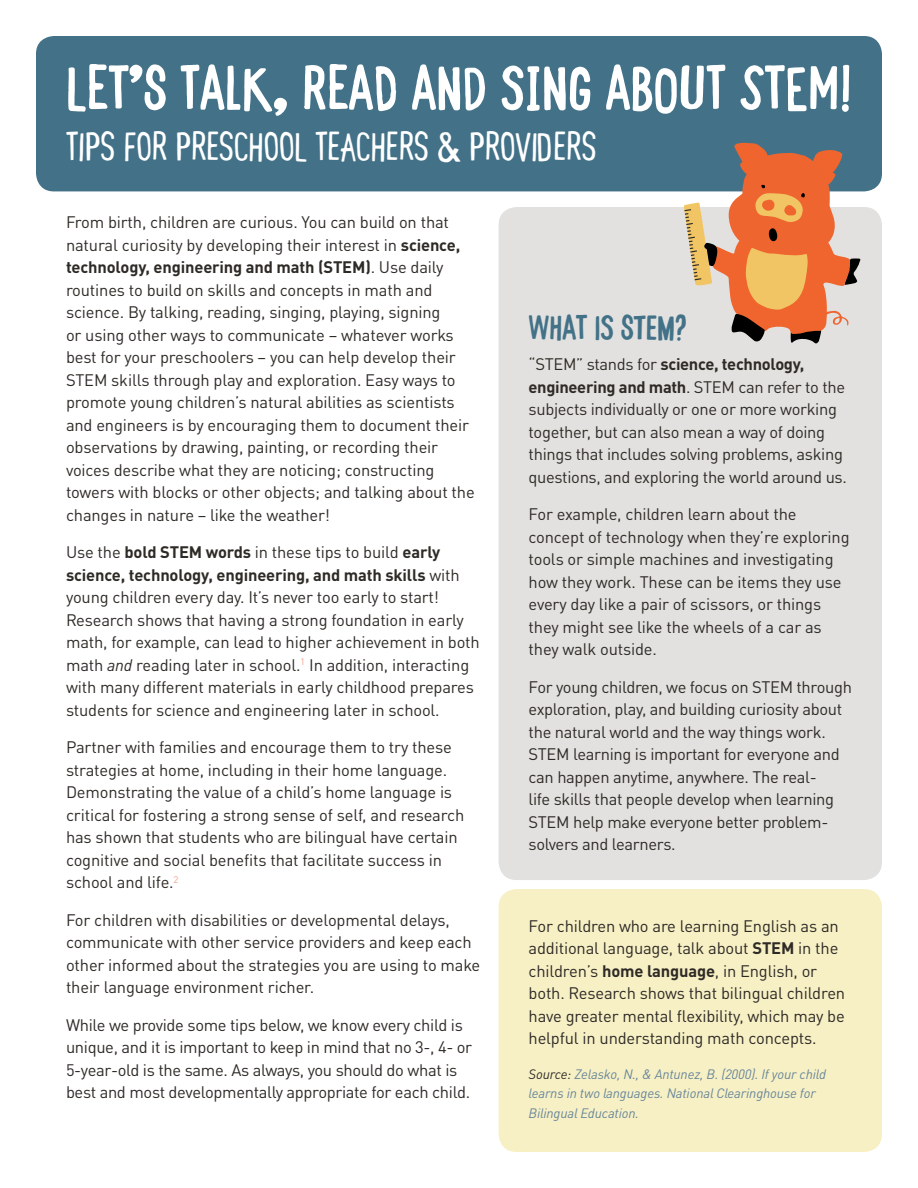
<style>
.page{position:relative;width:918px;height:1188px;background:#fff}
.page>*{position:absolute;margin:0;border:0;box-sizing:border-box;transform-origin:0 0}
.t1{font:59.25px "TRS Hand F Bold";color:#fff}
.t2{font:37.5px "TRS Hand F Regular";color:#fff}
.Heading_1{font:33px "TRS Hand F Bold";letter-spacing:-.01em;color:#437288}
.Body_Text{font:16.5px/22.5px "DINOT";letter-spacing:-.01em;color:#2e2a26}
.Body_Text-2{font:italic 13.5px/19.5px "DINOT";letter-spacing:-.01em;color:#678599}
.s1{font-weight:700}
.s2{font-style:italic}
.s3{color:#2e2a26}
</style>
<div class="page">
<div style="left:36px;top:36px;width:846px;height:155px;background:#437288;border-radius:18px"></div>
<div style="left:499px;top:207px;width:383px;height:673px;background:#e2e1df;border-radius:18px"></div>
<svg style="left:684px;top:143px;width:177px;height:201px"></svg>
<div style="left:499px;top:889px;width:383px;height:263px;background:#f7f0c5;border-radius:18px"></div>
<h1 class="t1" style="left:66px;top:53px;width:787px">LET’S TALK, READ AND SING ABOUT STEM!</h1>
<h1 class="t2" style="left:66px;top:124px;width:532px">TIPS FOR PRESCHOOL TEACHERS &amp; PROVIDERS</h1>
<p class="Body_Text" style="left:66px;top:211px;width:410px">From birth, children are curious. You can build on that natural curiosity by developing their interest in <span class="s1">science, technology, engineering and math (STEM)</span>. Use daily routines to build on skills and concepts in math and science. By talking, reading, singing, playing, signing<br>or using other ways to communicate – whatever works best for your preschoolers – you can help develop their STEM skills through play and exploration. Easy ways to promote young children’s natural abilities as scientists and engineers is by encouraging them to document their observations by drawing, painting, or recording their voices describe what they are noticing; constructing towers with blocks or other objects; and talking about the changes in nature – like the weather!</p>
<p class="Body_Text" style="left:66px;top:541px;width:415px">Use the <span class="s1">bold STEM words</span> in these tips to build <span class="s1">early science, technology, engineering, and math skills</span> with young children every day. It’s never too early to start!<br>Research shows that having a strong foundation in early math, for example, can lead to higher achievement in both math <span class="s2">and</span> reading later in school.<sup>1</sup> In addition, interacting with many different materials in early childhood prepares students for science and engineering later in school.</p>
<p class="Body_Text" style="left:66px;top:736px;width:400px">Partner with families and encourage them to try these strategies at home, including in their home language.<br>Demonstrating the value of a child’s home language is critical for fostering a strong sense of self, and research has shown that students who are bilingual have certain cognitive and social benefits that facilitate success in school and life.<sup>2</sup></p>
<p class="Body_Text" style="left:66px;top:908px;width:416px">For children with disabilities or developmental delays, communicate with other service providers and keep each other informed about the strategies you are using to make their language environment richer.</p>
<p class="Body_Text" style="left:66px;top:1013px;width:408px">While we provide some tips below, we know every child is unique, and it is important to keep in mind that no 3-, 4- or 5-year-old is the same. As always, you should do what is best and most developmentally appropriate for each child.</p>
<h2 class="Heading_1" style="left:529px;top:308px;width:160px">WHAT IS STEM?</h2>
<p class="Body_Text" style="left:529px;top:353px;width:320px">“STEM” stands for <span class="s1">science, technology, engineering and math</span>. STEM can refer to the subjects individually or one or more working together, but can also mean a way of doing things that includes solving problems, asking questions, and exploring the world around us.</p>
<p class="Body_Text" style="left:529px;top:503px;width:323px">For example, children learn about the concept of technology when they’re exploring tools or simple machines and investigating how they work. These can be items they use every day like a pair of scissors, or things they might see like the wheels of a car as they walk outside.</p>
<p class="Body_Text" style="left:529px;top:675px;width:325px">For young children, we focus on STEM through exploration, play, and building curiosity about the natural world and the way things work.<br>STEM learning is important for everyone and can happen anytime, anywhere. The real-<br>life skills that people develop when learning STEM help make everyone better problem&shy;solvers and learners.</p>
<p class="Body_Text" style="left:529px;top:914px;width:318px">For children who are learning English as an additional language, talk about <span class="s1">STEM</span> in the children’s <span class="s1">home language</span>, in English, or both. Research shows that bilingual children have greater mental flexibility, which may be helpful in understanding math concepts.</p>
<p class="Body_Text-2" style="left:529px;top:1064px;width:299px"><span class="s3">Source:</span> Zelasko, N., &amp; Antunez, B. (2000). If your child learns in two languages. National Clearinghouse for<br>Bilingual Education.</p>
</div>
